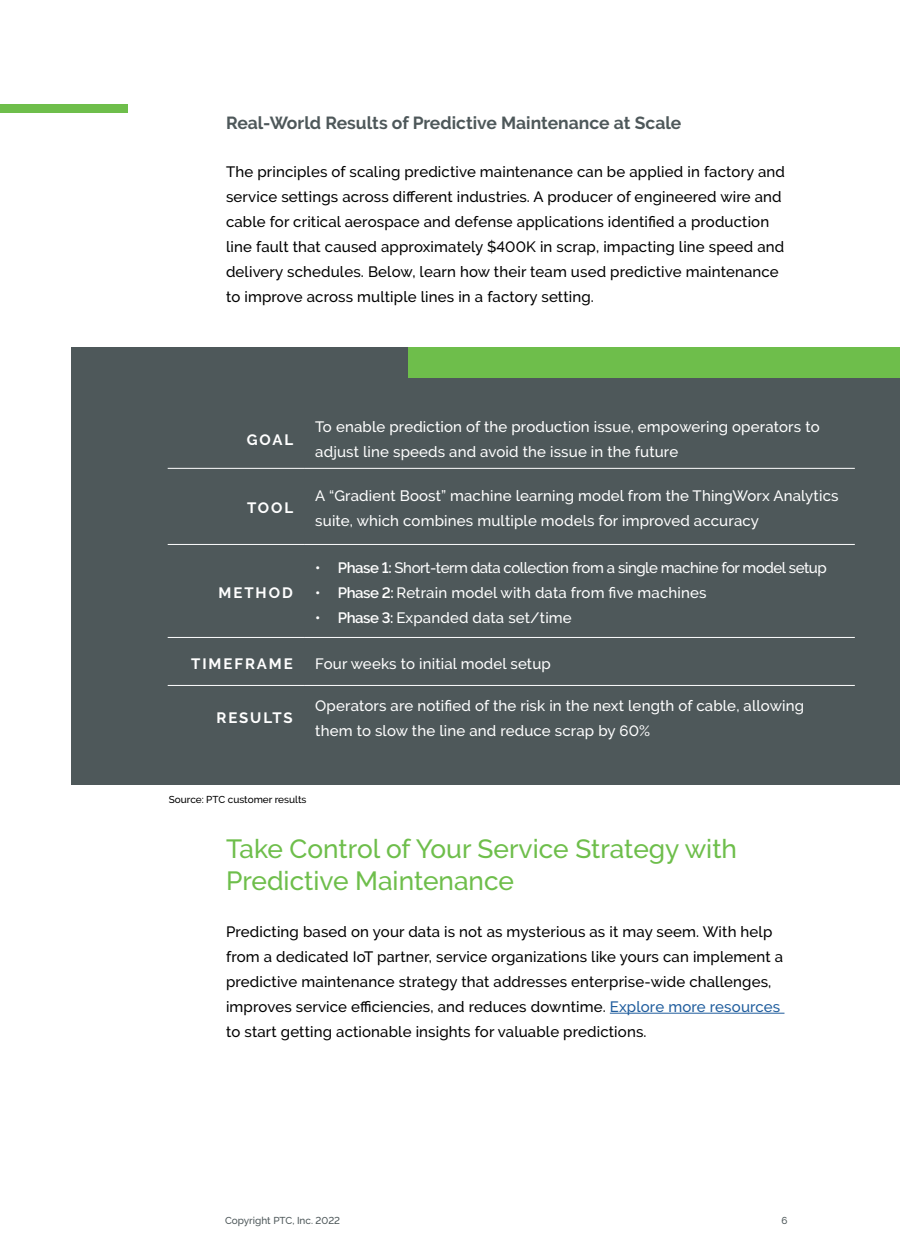
<style>
.page{position:relative;width:900px;height:1260px;background:#fff}
.page>*{position:absolute;margin:0;border:0;box-sizing:border-box;transform-origin:0 0}
.t1{font:500 26.25px/31.5px "PTC Raleway";color:#6ebe4b}
.t2{font:700 17.5px "Raleway";color:#4e585a}
.t3{font:500 15px/25px "PTC Raleway";letter-spacing:.01em;color:#000}
.t4{font:500 15px/25px "PTC Raleway";letter-spacing:.01em;color:#fff}
.t5{font:500 15px "PTC Raleway";letter-spacing:-.03em;color:#fff}
.t6{font:700 15px "PTC Raleway";letter-spacing:.13em;color:#fff}
.t7{font:500 10px "PTC Raleway";color:#000}
.t8{font:500 10px "PTC Raleway";color:#4e585a}
.s1{font-family:"Raleway";font-weight:600}
.s2{color:#215e9e}
</style>
<div class="page">
<div style="left:0;top:104px;width:128px;height:8px;background:#6ebe4b"></div>
<hr style="left:610px;top:1013px;width:174px;height:1px;background:#215e9e">
<div style="left:72px;top:347px;width:828px;height:438px;background:#4e585a"></div>
<div style="left:409px;top:347px;width:491px;height:31px;background:#6ebe4b"></div>
<hr style="left:168px;top:468px;width:136px;height:1px;background:#fff">
<hr style="left:304px;top:468px;width:551px;height:1px;background:#fff">
<hr style="left:168px;top:544px;width:136px;height:1px;background:#fff">
<hr style="left:304px;top:544px;width:551px;height:1px;background:#fff">
<hr style="left:168px;top:637px;width:136px;height:1px;background:#fff">
<hr style="left:304px;top:637px;width:551px;height:1px;background:#fff">
<hr style="left:168px;top:685px;width:136px;height:1px;background:#fff">
<hr style="left:304px;top:685px;width:551px;height:1px;background:#fff">
<p class="t2" style="left:226px;top:113px;width:457px">Real-World Results of Predictive Maintenance at Scale</p>
<p class="t3" style="left:226px;top:159px;width:560px">The principles of scaling predictive maintenance can be applied in factory and service settings across different industries. A producer of engineered wire and cable for critical aerospace and defense applications identified a production line fault that caused approximately $400K in scrap, impacting line speed and delivery schedules. Below, learn how their team used predictive maintenance to improve across multiple lines in a factory setting.</p>
<p class="t6" style="left:247px;top:431px;width:48px">GOAL</p>
<p class="t6" style="left:247px;top:500px;width:48px">TOOL</p>
<p class="t6" style="left:219px;top:584px;width:76px">METHOD</p>
<p class="t4" style="left:315px;top:414px;width:506px">To enable prediction of the production issue, empowering operators to adjust line speeds and avoid the issue in the future</p>
<p class="t4" style="left:315px;top:483px;width:525px">A “Gradient Boost” machine learning model from the ThingWorx Analytics suite, which combines multiple models for improved accuracy</p>
<p class="t5" style="left:315px;top:559px;width:513px"><span class="s1">• Phase 1:</span> Short-term data collection from a single machine for model setup</p>
<p class="t4" style="left:315px;top:580px;width:393px"><span class="s1">• Phase 2:</span> Retrain model with data from five machines</p>
<p class="t4" style="left:315px;top:605px;width:258px"><span class="s1">• Phase 3:</span> Expanded data set/time</p>
<p class="t6" style="left:191px;top:655px;width:103px">TIMEFRAME</p>
<p class="t4" style="left:315px;top:651px;width:237px">Four weeks to initial model setup</p>
<p class="t6" style="left:216px;top:709px;width:78px">RESULTS</p>
<p class="t4" style="left:315px;top:693px;width:490px">Operators are notified of the risk in the next length of cable, allowing them to slow the line and reduce scrap by 60%</p>
<p class="t7" style="left:169px;top:794px;width:139px">Source: PTC customer results</p>
<h1 class="t1" style="left:226px;top:833px;width:513px">Take Control of Your Service Strategy with<br>Predictive Maintenance</h1>
<p class="t3" style="left:226px;top:919px;width:559px">Predicting based on your data is not as mysterious as it may seem. With help from a dedicated IoT partner, service organizations like yours can implement a predictive maintenance strategy that addresses enterprise-wide challenges, improves service efficiencies, and reduces downtime. <span class="s2">Explore more resources </span>to start getting actionable insights for valuable predictions.</p>
<p class="t8" style="left:225px;top:1215px;width:117px">Copyright PTC, Inc. 2022</p>
<p class="t8" style="left:781px;top:1215px;width:8px">6</p>
</div>
